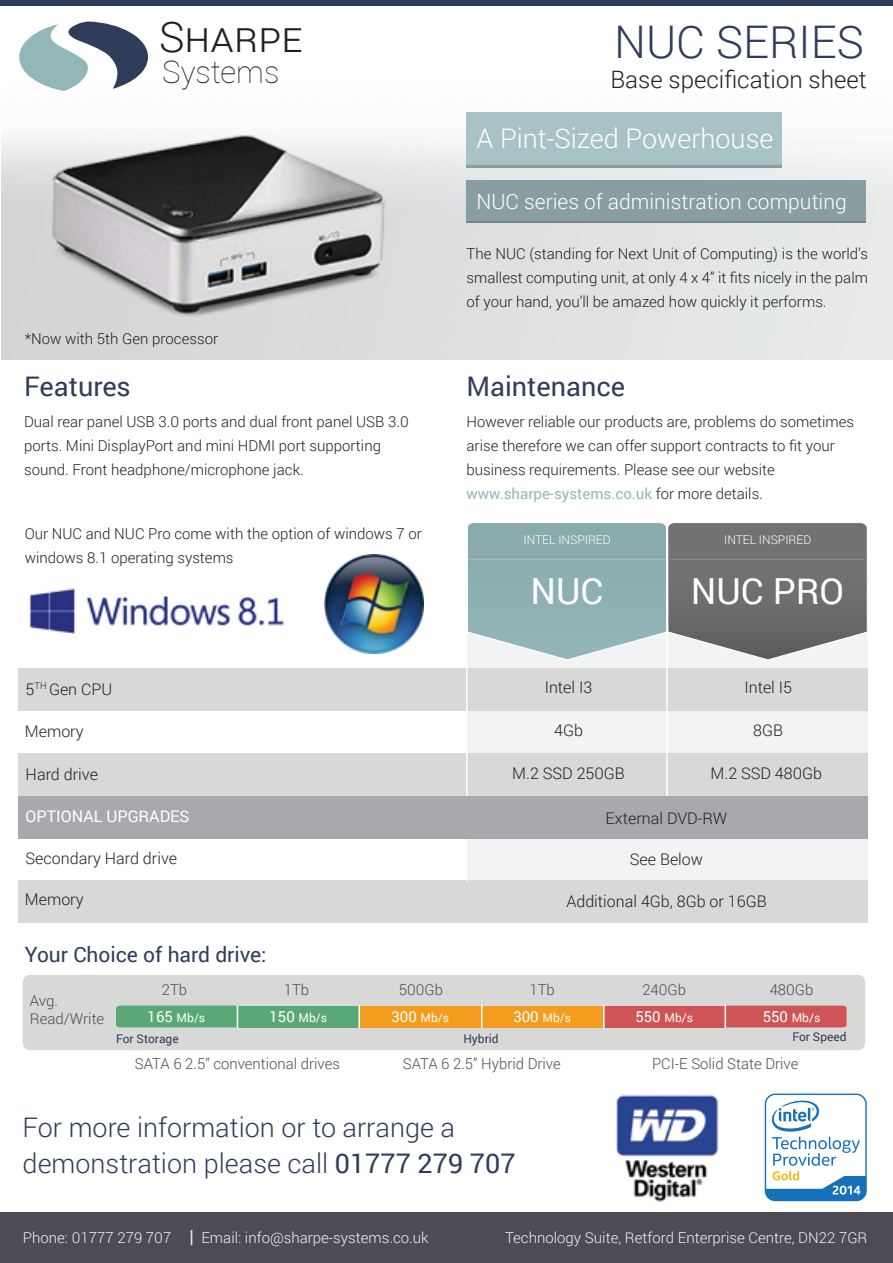
<style>
.page{position:relative;width:893px;height:1263px;background:#fff}
.page>*{position:absolute;margin:0;border:0;box-sizing:border-box;transform-origin:0 0}
.t1{font:300 45px "Roboto";color:#2f3c5a}
.t2{font:300 42.3px "Roboto";color:#231f20}
.t3{font:36px "Roboto";color:#fff}
.t4{font:100 31.05px "Roboto";color:#231f20}
.t5{font:300 27px/36px "Roboto";color:#2f3c5a}
.t6{font:300 27px "Roboto";color:#fff}
.t7{font:27px "Roboto";color:#2f3c5a}
.t8{font:300 24px "Roboto";color:#231f20}
.t9{font:300 21px "Roboto";color:#fff}
.t10{font:21px "Roboto";color:#2f3c5a}
.t11{font:300 16.05px "Roboto";color:#231f20}
.t12{font:16.05px "Roboto";color:#fff}
.t13{font:300 15px/24px "Roboto";color:#231f20}
.t14{font:300 15px/18px "Roboto";color:#4b4c54}
.t15{font:300 15px "Roboto";color:#f2f3f4}
.t16{font:12px "Roboto";color:#fff}
.t17{font:300 12px "Roboto";color:#fff}
.t18{font:12px "Roboto";color:#2f3c5a}
.s1{font-weight:400;color:#93b7b9}
.s2{font-size:15px}
.s3{font-weight:400}
.s4{font-weight:400;font-size:18px}
</style>
<div class="page">
<img style="left:29px;top:588px;width:255px;height:47px">
<div style="left:467px;top:838px;width:400px;height:42px;background:#f2f3f4"></div>
<div style="left:468px;top:627px;width:199px;height:211px;background:#f2f3f4"></div>
<div style="left:668px;top:627px;width:199px;height:211px;background:#f2f3f4"></div>
<img style="left:616px;top:1094px;width:103px;height:108px">
<div style="left:23px;top:975px;width:842px;height:75px;background:#d8d8d7"></div>
<img style="left:1px;top:191px;width:892px;height:168px">
<svg style="left:1px;top:112px;width:892px;height:79px"></svg>
<div style="left:0;top:1212px;width:893px;height:51px;background:#4b4c54"></div>
<svg style="left:468px;top:523px;width:400px;height:138px;background:#8a9a9c"></svg>
<hr style="left:669px;top:558px;width:198px;height:1px;background:#57585a">
<div style="left:18px;top:880px;width:849px;height:43px;background:#d8d8d7"></div>
<div style="left:18px;top:668px;width:849px;height:43px;background:#d8d8d7"></div>
<div style="left:18px;top:753px;width:849px;height:43px;background:#d8d8d7"></div>
<hr style="left:669px;top:559px;width:198px;height:1px;background:#939598">
<hr style="left:666px;top:509px;width:2px;height:329px;background:#fff">
<hr style="left:466px;top:520px;width:2px;height:361px;background:#fff">
<div style="left:0;top:0;width:893px;height:6px;background:#2f3c58"></div>
<svg style="left:19px;top:21px;width:129px;height:70px"></svg>
<div style="left:467px;top:113px;width:315px;height:55px;background:#889ea0"></div>
<div style="left:467px;top:113px;width:315px;height:52px;background:#a7c3c5"></div>
<div style="left:467px;top:180px;width:399px;height:43px;background:#7a8485"></div>
<div style="left:467px;top:180px;width:399px;height:41px;background:#889ea0"></div>
<svg style="left:765px;top:1093px;width:102px;height:108px"></svg>
<div style="left:238px;top:1005px;width:121px;height:22px;background:#5aa876"></div>
<div style="left:360px;top:1005px;width:121px;height:22px;background:#f39c1e"></div>
<div style="left:482px;top:1005px;width:121px;height:22px;background:#f39c1e"></div>
<div style="left:604px;top:1005px;width:121px;height:22px;background:#cf5455"></div>
<svg style="left:116px;top:1005px;width:122px;height:23px;background:#62ab7c"></svg>
<hr style="left:358px;top:1005px;width:2px;height:23px;background:#fff">
<svg style="left:481px;top:1005px;width:1px;height:23px"></svg>
<hr style="left:603px;top:1005px;width:2px;height:23px;background:#fff">
<svg style="left:725px;top:1005px;width:122px;height:23px;background:#cf5c5d"></svg>
<img style="left:325px;top:554px;width:99px;height:99px">
<div style="left:18px;top:796px;width:849px;height:42px;background:#a8a9ad"></div>
<h2 class="t2" style="left:159px;top:8px;width:146px">Sharpe</h2>
<h3 class="t4" style="left:162px;top:50px;width:119px">Systems</h3>
<p class="t13" style="left:25px;top:326px;width:195px">*Now with 5th Gen processor</p>
<h1 class="t1" style="left:614px;top:10px;width:251px">NUC SERIES</h1>
<h3 class="t8" style="left:610px;top:62px;width:258px">Base specification sheet</h3>
<h3 class="t6" style="left:477px;top:120px;width:298px">A Pint-Sized Powerhouse</h3>
<h3 class="t9" style="left:477px;top:187px;width:372px">NUC series of administration computing</h3>
<p class="t13" style="left:467px;top:242px;width:403px;text-align:justify">The NUC (standing for Next Unit of Computing) is the world’s smallest computing unit, at only 4 x 4” it fits nicely in the palm of your hand, you’ll be amazed how quickly it performs.</p>
<h3 class="t7" style="left:24px;top:367px;width:108px">Features</h3>
<h3 class="t7" style="left:467px;top:367px;width:160px">Maintenance</h3>
<p class="t13" style="left:24px;top:409px;width:386px">Dual rear panel USB 3.0 ports and dual front panel USB 3.0 ports. Mini DisplayPort and mini HDMI port supporting sound. Front headphone/microphone jack.</p>
<p class="t13" style="left:467px;top:409px;width:389px">However reliable our products are, problems do sometimes arise therefore we can offer support contracts to fit your business requirements. Please see our website <span class="s1">www.sharpe-systems.co.uk</span> for more details.</p>
<p class="t13" style="left:25px;top:521px;width:399px">Our NUC and NUC Pro come with the option of windows 7 or windows 8.1 operating systems</p>
<p class="t17" style="left:523px;top:532px;width:89px">INTEL INSPIRED</p>
<h3 class="t3" style="left:530px;top:566px;width:74px">NUC</h3>
<p class="t11" style="left:26px;top:678px;width:88px">5<sup>TH</sup> Gen CPU</p>
<p class="t11" style="left:545px;top:676px;width:49px">Intel I3</p>
<p class="t11" style="left:554px;top:719px;width:30px">4Gb</p>
<p class="t11" style="left:512px;top:762px;width:114px">M.2 SSD 250GB</p>
<p class="t11" style="left:25px;top:720px;width:60px">Memory</p>
<p class="t11" style="left:26px;top:764px;width:74px">Hard drive</p>
<p class="t17" style="left:724px;top:532px;width:89px">INTEL INSPIRED</p>
<h3 class="t3" style="left:691px;top:566px;width:155px">NUC PRO</h3>
<p class="t11" style="left:744px;top:676px;width:49px">Intel I5</p>
<p class="t11" style="left:753px;top:719px;width:31px">8GB</p>
<p class="t11" style="left:711px;top:762px;width:113px">M.2 SSD 480Gb</p>
<p class="t12" style="left:26px;top:805px;width:166px">OPTIONAL UPGRADES</p>
<p class="t11" style="left:606px;top:807px;width:123px">External DVD-RW</p>
<p class="t11" style="left:26px;top:847px;width:153px">Secondary Hard drive</p>
<p class="t11" style="left:630px;top:848px;width:75px">See Below</p>
<p class="t11" style="left:25px;top:888px;width:60px">Memory</p>
<p class="t11" style="left:566px;top:890px;width:202px">Additional 4Gb, 8Gb or 16GB</p>
<h3 class="t10" style="left:25px;top:940px;width:243px">Your Choice of hard drive:</h3>
<p class="t14" style="left:30px;top:991px;width:76px">Avg.<br>Read/Write</p>
<p class="t14" style="left:162px;top:980px;width:27px">2Tb</p>
<p class="t14" style="left:284px;top:980px;width:27px">1Tb</p>
<p class="t14" style="left:399px;top:980px;width:46px">500Gb</p>
<p class="t14" style="left:530px;top:980px;width:27px">1Tb</p>
<p class="t14" style="left:642px;top:980px;width:45px">240Gb</p>
<p class="t14" style="left:770px;top:980px;width:45px">480Gb</p>
<p class="t16" style="left:148px;top:1009px;width:59px"><span class="s2">165</span> Mb/s</p>
<p class="t16" style="left:270px;top:1009px;width:59px"><span class="s2">150</span> Mb/s</p>
<p class="t16" style="left:391px;top:1009px;width:59px"><span class="s2">300</span> Mb/s</p>
<p class="t16" style="left:513px;top:1009px;width:59px"><span class="s2">300</span> Mb/s</p>
<p class="t16" style="left:635px;top:1009px;width:59px"><span class="s2">550</span> Mb/s</p>
<p class="t16" style="left:763px;top:1009px;width:59px"><span class="s2">550</span> Mb/s</p>
<p class="t18" style="left:116px;top:1030px;width:64px">For Storage</p>
<p class="t18" style="left:463px;top:1030px;width:37px">Hybrid</p>
<p class="t18" style="left:792px;top:1028px;width:56px">For Speed</p>
<p class="t14" style="left:135px;top:1054px;width:207px">SATA 6 2.5” conventional drives</p>
<p class="t14" style="left:403px;top:1054px;width:160px">SATA 6 2.5” Hybrid Drive</p>
<p class="t14" style="left:652px;top:1054px;width:148px">PCI-E Solid State Drive</p>
<h3 class="t5" style="left:23px;top:1108px;width:494px">For more information or to arrange a demonstration please call <span class="s3">01777 279 707</span></h3>
<p class="t15" style="left:23px;top:1227px;width:407px">Phone: 01777 279 707 <span class="s4">|</span> Email: info@sharpe-systems.co.uk</p>
<p class="t15" style="left:505px;top:1227px;width:364px">Technology Suite, Retford Enterprise Centre, DN22 7GR</p>
</div>
